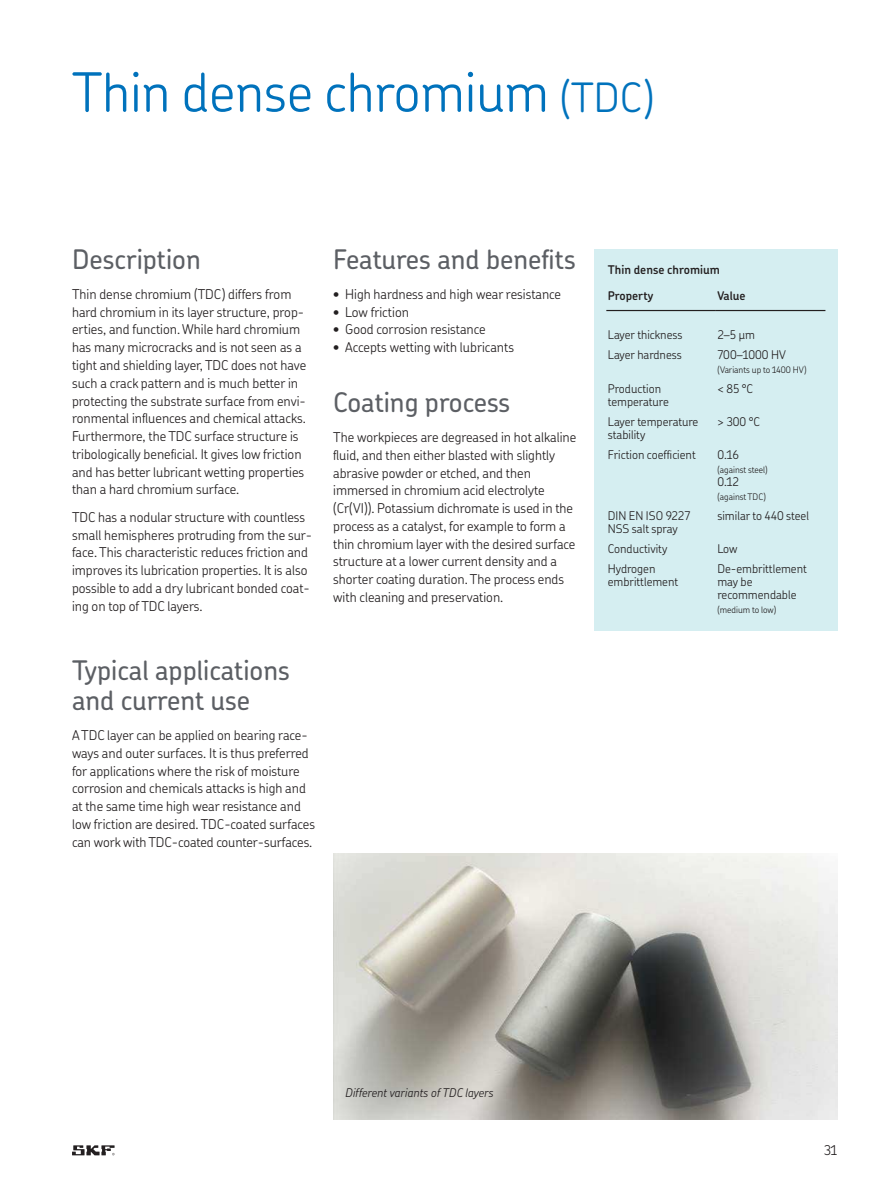
<style>
.page{position:relative;width:893px;height:1191px;background:#fff}
.page>*{position:absolute;margin:0;border:0;box-sizing:border-box;transform-origin:0 0}
.t1{font:300 54px "SKF Chevin OT";color:#0072bc}
.t2{font:500 27px/30px "SKF Chevin OT";color:#5c5f64}
.t3{font:300 13.5px/17.9px "SKF Chevin OT";color:#231f20}
.t4{font:300 12px/13px "SKF Chevin OT";color:#231f20}
.t5{font:600 12px/26.1px "SKF Chevin OT";color:#231f20}
.t6{font:italic 300 12px "SKF Chevin OT";color:#231f20}
.t7{font:300 9px "SKF Chevin OT";color:#231f20}
.s1{font-size:40.5px}
</style>
<div class="page">
<div style="left:594px;top:249px;width:243px;height:382px;background:#d5eef1"></div>
<hr style="left:606px;top:310px;width:109px;height:1px;background:#231f20">
<hr style="left:715px;top:310px;width:110px;height:1px;background:#231f20">
<img style="left:333px;top:853px;width:504px;height:267px">
<svg style="left:72px;top:1145px;width:43px;height:10px"></svg>
<h1 class="t1" style="left:72px;top:67px;width:583px">Thin dense chromium <span class="s1">(TDC)</span></h1>
<h2 class="t2" style="left:72px;top:245px;width:130px">Description</h2>
<p class="t3" style="left:72px;top:286px;width:236px">Thin dense chromium (TDC) differs from hard chromium in its layer structure, prop&shy;erties, and function While hard chromium has many microcracks and is not seen as a tight and shielding layer, TDC does not have such a crack pattern and is much better in protecting the substrate surface from envi&shy;ronmental influences and chemical attacks Furthermore, the TDC surface structure is tribologically beneficial It gives low friction and has better lubricant wetting properties than a hard chromium surface</p>
<p class="t3" style="left:72px;top:509px;width:242px">TDC has a nodular structure with countless small hemispheres protruding from the sur&shy;face This characteristic reduces friction and improves its lubrication properties It is also possible to add a dry lubricant bonded coat&shy;ing on top of TDC layers</p>
<h2 class="t2" style="left:333px;top:245px;width:244px">Features and benefits</h2>
<p class="t3" style="left:333px;top:286px;width:229px">• High hardness and high wear resistance</p>
<p class="t3" style="left:333px;top:304px;width:77px">• Low friction</p>
<p class="t3" style="left:333px;top:321px;width:154px">• Good corrosion resistance</p>
<p class="t3" style="left:333px;top:339px;width:182px">• Accepts wetting with lubricants</p>
<h2 class="t2" style="left:333px;top:389px;width:178px">Coating process</h2>
<p class="t3" style="left:333px;top:429px;width:244px">The workpieces are degreased in hot alkaline fluid, and then either blasted with slightly abrasive powder or etched, and then immersed in chromium acid electrolyte (Cr(VI)) Potassium dichromate is used in the process as a catalyst, for example to form a thin chromium layer with the desired surface structure at a lower current density and a shorter coating duration The process ends with cleaning and preservation</p>
<h2 class="t2" style="left:72px;top:657px;width:219px">Typical applications and current use</h2>
<p class="t3" style="left:72px;top:727px;width:245px">A TDC layer can be applied on bearing race&shy;ways and outer surfaces It is thus preferred for applications where the risk of moisture corrosion and chemicals attacks is high and at the same time high wear resistance and low friction are desired TDC-coated surfaces can work with TDC-coated counter-surfaces</p>
<p class="t5" style="left:607px;top:257px;width:113px">Thin dense chromium<br>Property</p>
<p class="t5" style="left:717px;top:283px;width:30px">Value</p>
<p class="t4" style="left:607px;top:329px;width:76px">Layer thickness</p>
<p class="t4" style="left:717px;top:329px;width:39px">2–5 μm</p>
<p class="t4" style="left:607px;top:349px;width:75px">Layer hardness</p>
<p class="t4" style="left:717px;top:349px;width:70px">700–1000 HV</p>
<p class="t7" style="left:717px;top:365px;width:91px">(Variants up to 1400 HV)</p>
<p class="t4" style="left:607px;top:383px;width:62px">Production temperature</p>
<p class="t4" style="left:717px;top:383px;width:37px">&lt; 85 °C</p>
<p class="t4" style="left:607px;top:416px;width:92px">Layer temperature stability</p>
<p class="t4" style="left:717px;top:416px;width:44px">&gt; 300 °C</p>
<p class="t4" style="left:607px;top:449px;width:89px">Friction coefficient</p>
<p class="t4" style="left:717px;top:449px;width:23px">0 16</p>
<p class="t7" style="left:717px;top:466px;width:52px">(against steel)</p>
<p class="t4" style="left:717px;top:476px;width:23px">0 12</p>
<p class="t7" style="left:717px;top:492px;width:50px">(against TDC)</p>
<p class="t4" style="left:607px;top:510px;width:84px">DIN EN ISO 9227<br>NSS salt spray</p>
<p class="t4" style="left:717px;top:510px;width:93px">similar to 440 steel</p>
<p class="t4" style="left:607px;top:543px;width:61px">Conductivity</p>
<p class="t4" style="left:717px;top:543px;width:22px">Low</p>
<p class="t4" style="left:607px;top:563px;width:72px">Hydrogen embrittlement</p>
<p class="t4" style="left:717px;top:563px;width:91px">De-embrittlement may be recommendable</p>
<p class="t7" style="left:717px;top:606px;width:60px">(medium to low)</p>
<p class="t6" style="left:345px;top:1087px;width:150px">Different variants of TDC layers</p>
<p class="t3" style="left:823px;top:1142px;width:15px">31</p>
</div>
